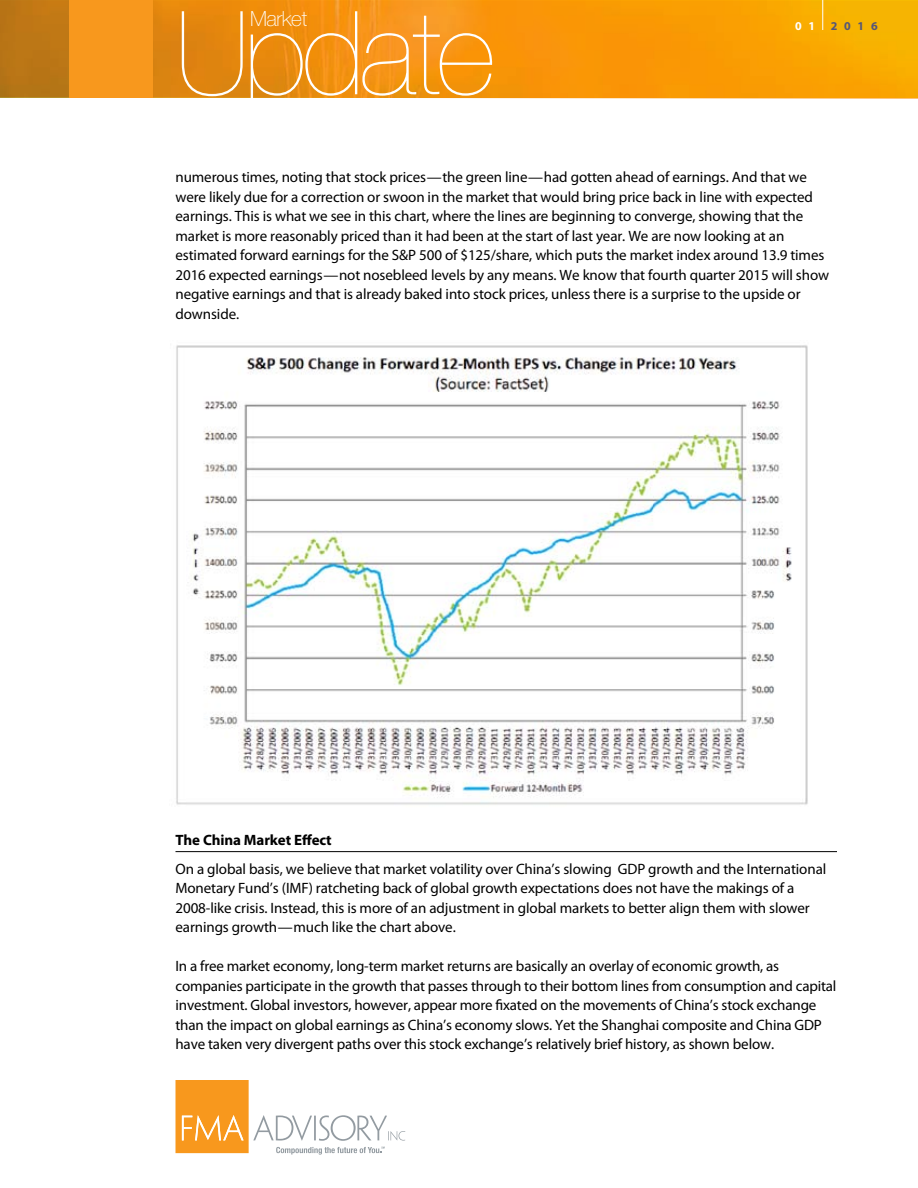
<style>
.page{position:relative;width:918px;height:1188px;background:#fff}
.page>*{position:absolute;margin:0;border:0;box-sizing:border-box;transform-origin:0 0}
.t1{font:200 116.25px "Helvetica Neue";letter-spacing:-.04em;color:#fff}
.t2{font:100 21px "Helvetica Neue";letter-spacing:-.02em;color:#fff}
.t3{font:15px/19.5px "Myriad Pro";letter-spacing:-.005em;color:#000}
.t4{font:700 15px "Myriad Pro";letter-spacing:-.005em;color:#000}
.t5{font:700 12px "Myriad";color:#545679}
.t6{font:700 12px "Myriad";color:#fff}
</style>
<div class="page">
<hr style="left:176px;top:851px;width:661px;height:1px;background:#000">
<svg style="left:176px;top:1080px;width:229px;height:75px"></svg>
<svg style="left:0;top:0;width:918px;height:99px;background:#ef950d"></svg>
<div style="left:69px;top:0;width:84px;height:98px;background:#f8981d"></div>
<hr style="left:822px;top:0;width:1px;height:30px;background:#fff">
<img style="left:176px;top:345px;width:632px;height:460px">
<h2 class="t2" style="left:250px;top:6px;width:59px">Market</h2>
<h1 class="t1" style="left:176px;top:-14px;width:321px">Update</h1>
<p class="t6" style="left:795px;top:20px;width:22px">0 1</p>
<p class="t5" style="left:831px;top:20px;width:48px">2016</p>
<p class="t3" style="left:176px;top:167px;width:655px">numerous times, noting that stock prices—the green line—had gotten ahead of earnings. And that we were likely due for a correction or swoon in the market that would bring price back in line with expected earnings. This is what we see in this chart, where the lines are beginning to converge, showing that the market is more reasonably priced than it had been at the start of last year. We are now looking at an estimated forward earnings for the S&amp;P 500 of $125/share, which puts the market index around 13.9 times 2016 expected earnings—not nosebleed levels by any means. We know that fourth quarter 2015 will show negative earnings and that is already baked into stock prices, unless there is a surprise to the upside or downside.</p>
<p class="t4" style="left:176px;top:830px;width:158px">The China Market Effect</p>
<p class="t3" style="left:176px;top:859px;width:652px">On a global basis, we believe that market volatility over China’s slowing GDP growth and the International Monetary Fund’s (IMF) ratcheting back of global growth expectations does not have the makings of a 2008-like crisis. Instead, this is more of an adjustment in global markets to better align them with slower earnings growth—much like the chart above.</p>
<p class="t3" style="left:176px;top:956px;width:663px">In a free market economy, long-term market returns are basically an overlay of economic growth, as companies participate in the growth that passes through to their bottom lines from consumption and capital investment. Global investors, however, appear more fixated on the movements of China’s stock exchange than the impact on global earnings as China’s economy slows. Yet the Shanghai composite and China GDP have taken very divergent paths over this stock exchange’s relatively brief history, as shown below.</p>
</div>
